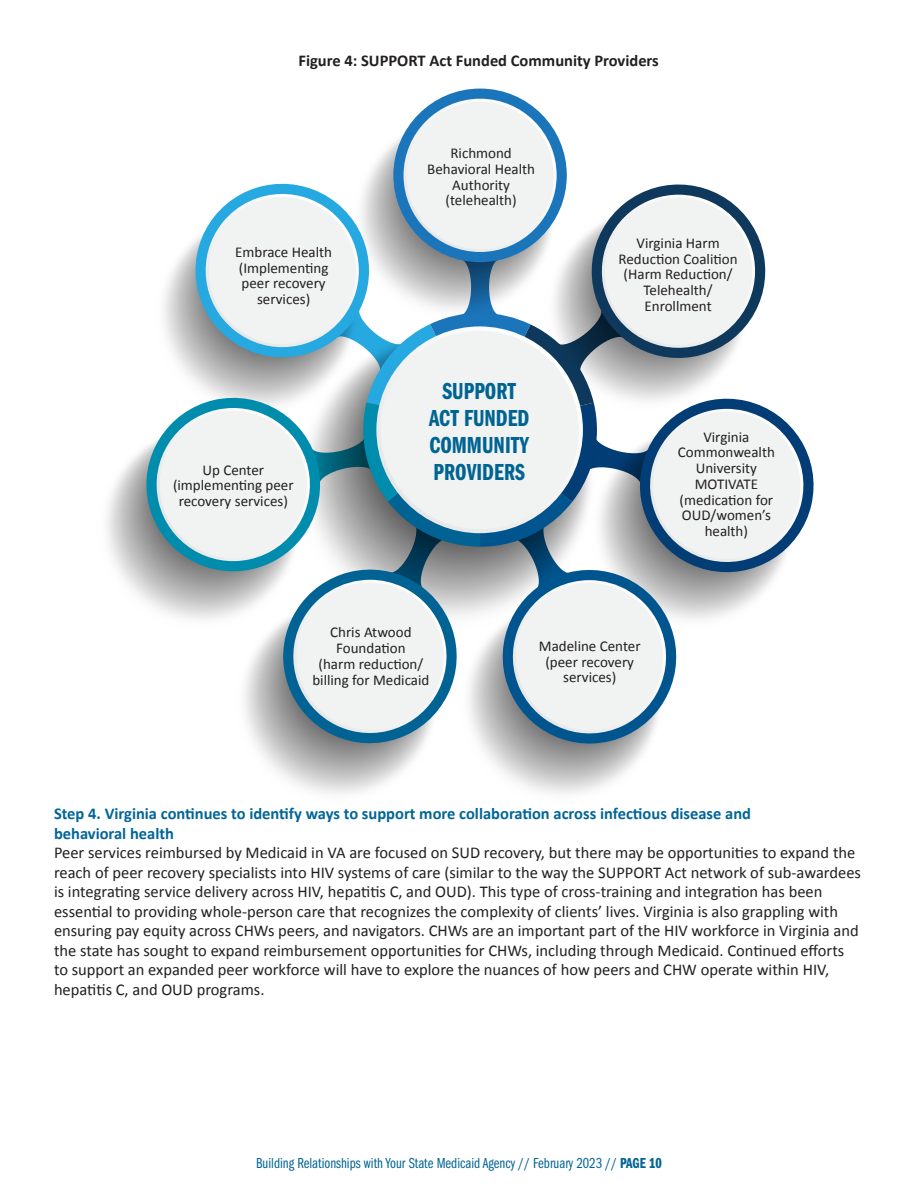
<style>
.page{position:relative;width:918px;height:1188px;background:#fff}
.page>*{position:absolute;margin:0;border:0;box-sizing:border-box;transform-origin:0 0}
.t1{font:24px "Franklin Gothic LT Pro Dm Cm";color:#006492}
.t2{font:16.5px/19.5px "Calibri";color:#231f20}
.t3{font:700 16.5px "Calibri";color:#006599}
.t4{font:700 16.5px "Calibri";color:#231f20}
.t5{font:15px/15.8px "Calibri";color:#231f20;text-align:center}
.t6{font:15px "Franklin Gothic LT Pro Bk Cm";color:#006492}
.s1{font-family:"Franklin Gothic LT Pro Dm Cm"}
</style>
<div class="page">
<svg style="left:393px;top:89px;width:174px;height:173px;fill:#1b75bb"></svg>
<div style="left:406px;top:102px;width:148px;height:147px;background:#f1f2f2;border-radius:50%"></div>
<svg style="left:107px;top:116px;width:707px;height:678px"></svg>
<p class="t4" style="left:299px;top:49px;width:362px">Figure 4: SUPPORT Act Funded Community Providers</p>
<p class="t5" style="left:235px;top:244px;width:98px">Embrace Health</p>
<p class="t5" style="left:239px;top:259px;width:91px">(Implementing</p>
<p class="t5" style="left:242px;top:275px;width:86px">peer recovery</p>
<p class="t5" style="left:257px;top:291px;width:55px">services)</p>
<p class="t5" style="left:203px;top:461px;width:63px">Up Center</p>
<p class="t5" style="left:173px;top:477px;width:122px">(implementing peer recovery services)</p>
<p class="t5" style="left:450px;top:145px;width:63px">Richmond</p>
<p class="t5" style="left:427px;top:161px;width:109px">Behavioral Health</p>
<p class="t5" style="left:452px;top:176px;width:59px">Authority</p>
<p class="t5" style="left:446px;top:192px;width:73px">(telehealth)</p>
<p class="t1" style="left:442px;top:378px;width:75px">SUPPORT</p>
<p class="t1" style="left:429px;top:405px;width:102px">ACT FUNDED</p>
<p class="t1" style="left:429px;top:432px;width:101px">COMMUNITY</p>
<p class="t1" style="left:434px;top:459px;width:93px">PROVIDERS</p>
<p class="t5" style="left:619px;top:235px;width:121px">Virginia Harm<br>Reduction Coalition (Harm Reduction/<br>Telehealth/<br>Enrollment</p>
<p class="t5" style="left:678px;top:428px;width:99px">Virginia<br>Commonwealth<br>University<br>MOTIVATE (medication for<br>OUD/women’s health)</p>
<p class="t5" style="left:330px;top:624px;width:83px">Chris Atwood</p>
<p class="t5" style="left:336px;top:640px;width:71px">Foundation</p>
<p class="t5" style="left:312px;top:656px;width:119px">(harm reduction/ billing for Medicaid</p>
<p class="t5" style="left:539px;top:638px;width:103px">Madeline Center</p>
<p class="t5" style="left:545px;top:653px;width:90px">(peer recovery</p>
<p class="t5" style="left:563px;top:669px;width:55px">services)</p>
<p class="t3" style="left:54px;top:802px;width:699px">Step 4. Virginia continues to identify ways to support more collaboration across infectious disease and</p>
<p class="t3" style="left:54px;top:821px;width:122px">behavioral health</p>
<p class="t2" style="left:54px;top:842px;width:809px">Peer services reimbursed by Medicaid in VA are focused on SUD recovery, but there may be opportunities to expand the reach of peer recovery specialists into HIV systems of care (similar to the way the SUPPORT Act network of sub-awardees is integrating service delivery across HIV, hepatitis C, and OUD). This type of cross-training and integration has been essential to providing whole-person care that recognizes the complexity of clients’ lives. Virginia is also grappling with ensuring pay equity across CHWs peers, and navigators. CHWs are an important part of the HIV workforce in Virginia and the state has sought to expand reimbursement opportunities for CHWs, including through Medicaid. Continued efforts to support an expanded peer workforce will have to explore the nuances of how peers and CHW operate within HIV, hepatitis C, and OUD programs.</p>
<p class="t6" style="left:256px;top:1155px;width:407px">Building Relationships with Your State Medicaid Agency // February 2023 // <span class="s1">PAGE 10</span></p>
</div>
